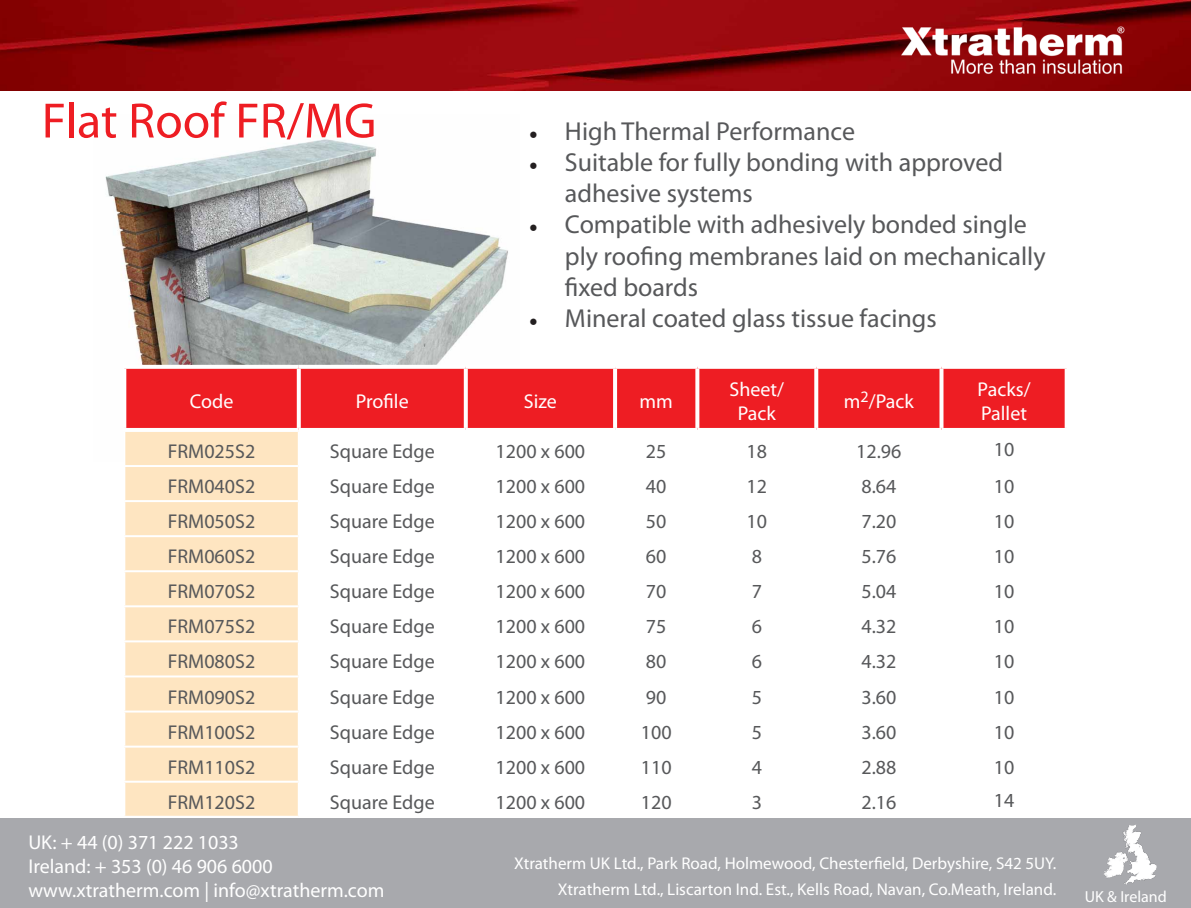
<style>
.page{position:relative;width:1191px;height:908px;background:#fff}
.page>*{position:absolute;margin:0;border:0;box-sizing:border-box;transform-origin:0 0}
.t1{font:50px "Myriad Pro";color:#ee1d23}
.t2{font:26px/31.2px "Myriad Pro";color:#57585a}
.t3{font:20px "Myriad Pro";color:#57585a}
.t4{font:20px/24px "Myriad Pro";color:#fff}
.t5{font:17px "Myriad Pro";color:#fff}
.t6{font:16px "Myriad Pro";color:#fff}
.s1{font-family:"Minion Pro";font-size:24px;color:#231f20}
</style>
<div class="page">
<div style="left:0;top:817px;width:1191px;height:90px;background:#a8a9ad"></div>
<img style="left:1093px;top:817px;width:73px;height:68px">
<img style="left:0;top:0;width:1191px;height:91px">
<img style="left:888px;top:20px;width:250px;height:63px">
<img style="left:105px;top:139px;width:403px;height:225px">
<div style="left:126px;top:368px;width:938px;height:60px;background:#ee1d23"></div>
<div style="left:125px;top:432px;width:173px;height:383px;background:#fee5c1"></div>
<svg style="left:142px;top:364px;width:157px;height:4px"></svg>
<svg style="left:299px;top:364px;width:167px;height:4px"></svg>
<svg style="left:297px;top:368px;width:4px;height:60px"></svg>
<svg style="left:464px;top:368px;width:4px;height:60px"></svg>
<svg style="left:613px;top:368px;width:4px;height:60px"></svg>
<svg style="left:695px;top:368px;width:4px;height:60px"></svg>
<svg style="left:814px;top:368px;width:4px;height:60px"></svg>
<svg style="left:939px;top:368px;width:4px;height:60px"></svg>
<svg style="left:1064px;top:368px;width:3px;height:60px"></svg>
<hr style="left:123px;top:465px;width:176px;height:2px;background:#fff">
<hr style="left:123px;top:500px;width:176px;height:2px;background:#fff">
<hr style="left:123px;top:535px;width:176px;height:2px;background:#fff">
<hr style="left:123px;top:570px;width:176px;height:2px;background:#fff">
<hr style="left:123px;top:605px;width:176px;height:2px;background:#fff">
<hr style="left:123px;top:640px;width:176px;height:2px;background:#fff">
<hr style="left:123px;top:675px;width:176px;height:2px;background:#fff">
<hr style="left:123px;top:710px;width:176px;height:2px;background:#fff">
<hr style="left:123px;top:745px;width:176px;height:2px;background:#fff">
<hr style="left:123px;top:780px;width:176px;height:2px;background:#fff">
<p class="t1" style="left:42px;top:90px;width:336px">Flat Roof FR/MG</p>
<p class="t2" style="left:529px;top:115px;width:328px"><span class="s1">•</span> High Thermal Performance</p>
<p class="t2" style="left:565px;top:146px;width:440px;text-indent:-36px"><span class="s1">•</span> Suitable for fully bonding with approved adhesive systems</p>
<p class="t2" style="left:565px;top:208px;width:482px;text-indent:-36px"><span class="s1">•</span> Compatible with adhesively bonded single ply roofing membranes laid on mechanically fixed boards</p>
<p class="t2" style="left:529px;top:302px;width:409px"><span class="s1">•</span> Mineral coated glass tissue facings</p>
<p class="t4" style="left:190px;top:388px;width:45px">Code</p>
<p class="t4" style="left:356px;top:388px;width:54px">Profile</p>
<p class="t4" style="left:524px;top:388px;width:34px">Size</p>
<p class="t4" style="left:639px;top:388px;width:35px">mm</p>
<p class="t4" style="left:729px;top:376px;width:56px;text-align:center">Sheet/<br>Pack</p>
<p class="t4" style="left:844px;top:388px;width:71px">m<sup>2</sup>/Pack</p>
<p class="t4" style="left:977px;top:376px;width:54px">Packs/<br>Pallet</p>
<p class="t3" style="left:168px;top:439px;width:89px">FRM025S2</p>
<p class="t3" style="left:330px;top:439px;width:106px">Square Edge</p>
<p class="t3" style="left:495px;top:439px;width:91px">1200 x 600</p>
<p class="t3" style="left:646px;top:439px;width:22px">25</p>
<p class="t3" style="left:746px;top:439px;width:22px">18</p>
<p class="t3" style="left:856px;top:439px;width:47px">12.96</p>
<p class="t3" style="left:993px;top:437px;width:22px">10</p>
<p class="t3" style="left:168px;top:474px;width:89px">FRM040S2</p>
<p class="t3" style="left:330px;top:474px;width:106px">Square Edge</p>
<p class="t3" style="left:495px;top:474px;width:91px">1200 x 600</p>
<p class="t3" style="left:646px;top:474px;width:22px">40</p>
<p class="t3" style="left:746px;top:474px;width:22px">12</p>
<p class="t3" style="left:861px;top:474px;width:36px">8.64</p>
<p class="t3" style="left:993px;top:474px;width:22px">10</p>
<p class="t3" style="left:168px;top:509px;width:89px">FRM050S2</p>
<p class="t3" style="left:330px;top:509px;width:106px">Square Edge</p>
<p class="t3" style="left:495px;top:509px;width:91px">1200 x 600</p>
<p class="t3" style="left:646px;top:509px;width:22px">50</p>
<p class="t3" style="left:746px;top:509px;width:22px">10</p>
<p class="t3" style="left:861px;top:509px;width:36px">7.20</p>
<p class="t3" style="left:993px;top:509px;width:22px">10</p>
<p class="t3" style="left:168px;top:544px;width:89px">FRM060S2</p>
<p class="t3" style="left:330px;top:544px;width:106px">Square Edge</p>
<p class="t3" style="left:495px;top:544px;width:91px">1200 x 600</p>
<p class="t3" style="left:646px;top:544px;width:22px">60</p>
<p class="t3" style="left:751px;top:544px;width:12px">8</p>
<p class="t3" style="left:861px;top:544px;width:36px">5.76</p>
<p class="t3" style="left:993px;top:544px;width:22px">10</p>
<p class="t3" style="left:168px;top:579px;width:89px">FRM070S2</p>
<p class="t3" style="left:330px;top:579px;width:106px">Square Edge</p>
<p class="t3" style="left:495px;top:579px;width:91px">1200 x 600</p>
<p class="t3" style="left:646px;top:579px;width:22px">70</p>
<p class="t3" style="left:751px;top:579px;width:12px">7</p>
<p class="t3" style="left:861px;top:579px;width:36px">5.04</p>
<p class="t3" style="left:993px;top:579px;width:22px">10</p>
<p class="t3" style="left:168px;top:614px;width:89px">FRM075S2</p>
<p class="t3" style="left:330px;top:614px;width:106px">Square Edge</p>
<p class="t3" style="left:495px;top:614px;width:91px">1200 x 600</p>
<p class="t3" style="left:646px;top:614px;width:22px">75</p>
<p class="t3" style="left:751px;top:614px;width:12px">6</p>
<p class="t3" style="left:861px;top:614px;width:36px">4.32</p>
<p class="t3" style="left:993px;top:614px;width:22px">10</p>
<p class="t3" style="left:168px;top:649px;width:89px">FRM080S2</p>
<p class="t3" style="left:330px;top:649px;width:106px">Square Edge</p>
<p class="t3" style="left:495px;top:649px;width:91px">1200 x 600</p>
<p class="t3" style="left:646px;top:649px;width:22px">80</p>
<p class="t3" style="left:751px;top:649px;width:12px">6</p>
<p class="t3" style="left:861px;top:649px;width:36px">4.32</p>
<p class="t3" style="left:993px;top:649px;width:22px">10</p>
<p class="t3" style="left:168px;top:684px;width:89px">FRM090S2</p>
<p class="t3" style="left:330px;top:684px;width:106px">Square Edge</p>
<p class="t3" style="left:495px;top:684px;width:91px">1200 x 600</p>
<p class="t3" style="left:646px;top:684px;width:22px">90</p>
<p class="t3" style="left:751px;top:684px;width:12px">5</p>
<p class="t3" style="left:861px;top:684px;width:36px">3.60</p>
<p class="t3" style="left:993px;top:684px;width:22px">10</p>
<p class="t3" style="left:168px;top:719px;width:89px">FRM100S2</p>
<p class="t3" style="left:330px;top:719px;width:106px">Square Edge</p>
<p class="t3" style="left:495px;top:719px;width:91px">1200 x 600</p>
<p class="t3" style="left:641px;top:719px;width:32px">100</p>
<p class="t3" style="left:751px;top:719px;width:12px">5</p>
<p class="t3" style="left:861px;top:719px;width:36px">3.60</p>
<p class="t3" style="left:993px;top:719px;width:22px">10</p>
<p class="t3" style="left:168px;top:754px;width:89px">FRM110S2</p>
<p class="t3" style="left:330px;top:754px;width:106px">Square Edge</p>
<p class="t3" style="left:495px;top:754px;width:91px">1200 x 600</p>
<p class="t3" style="left:641px;top:754px;width:32px">110</p>
<p class="t3" style="left:751px;top:754px;width:12px">4</p>
<p class="t3" style="left:861px;top:754px;width:36px">2.88</p>
<p class="t3" style="left:993px;top:754px;width:22px">10</p>
<p class="t3" style="left:168px;top:789px;width:89px">FRM120S2</p>
<p class="t3" style="left:330px;top:789px;width:106px">Square Edge</p>
<p class="t3" style="left:495px;top:789px;width:91px">1200 x 600</p>
<p class="t3" style="left:641px;top:789px;width:32px">120</p>
<p class="t3" style="left:751px;top:789px;width:12px">3</p>
<p class="t3" style="left:861px;top:789px;width:36px">2.16</p>
<p class="t3" style="left:993px;top:787px;width:22px">14</p>
<p class="t4" style="left:28px;top:829px;width:357px">UK: + 44 (0) 371 222 1033<br>Ireland: + 353 (0) 46 906 6000 www.xtratherm.com | info@xtratherm.com</p>
<p class="t5" style="left:514px;top:852px;width:544px">Xtratherm UK Ltd., Park Road, Holmewood, Chesterfield, Derbyshire, S42 5UY.</p>
<p class="t5" style="left:558px;top:878px;width:500px">Xtratherm Ltd., Liscarton Ind. Est., Kells Road, Navan, Co.Meath, Ireland.</p>
<p class="t6" style="left:1084px;top:885px;width:83px">UK &amp; Ireland</p>
</div>
